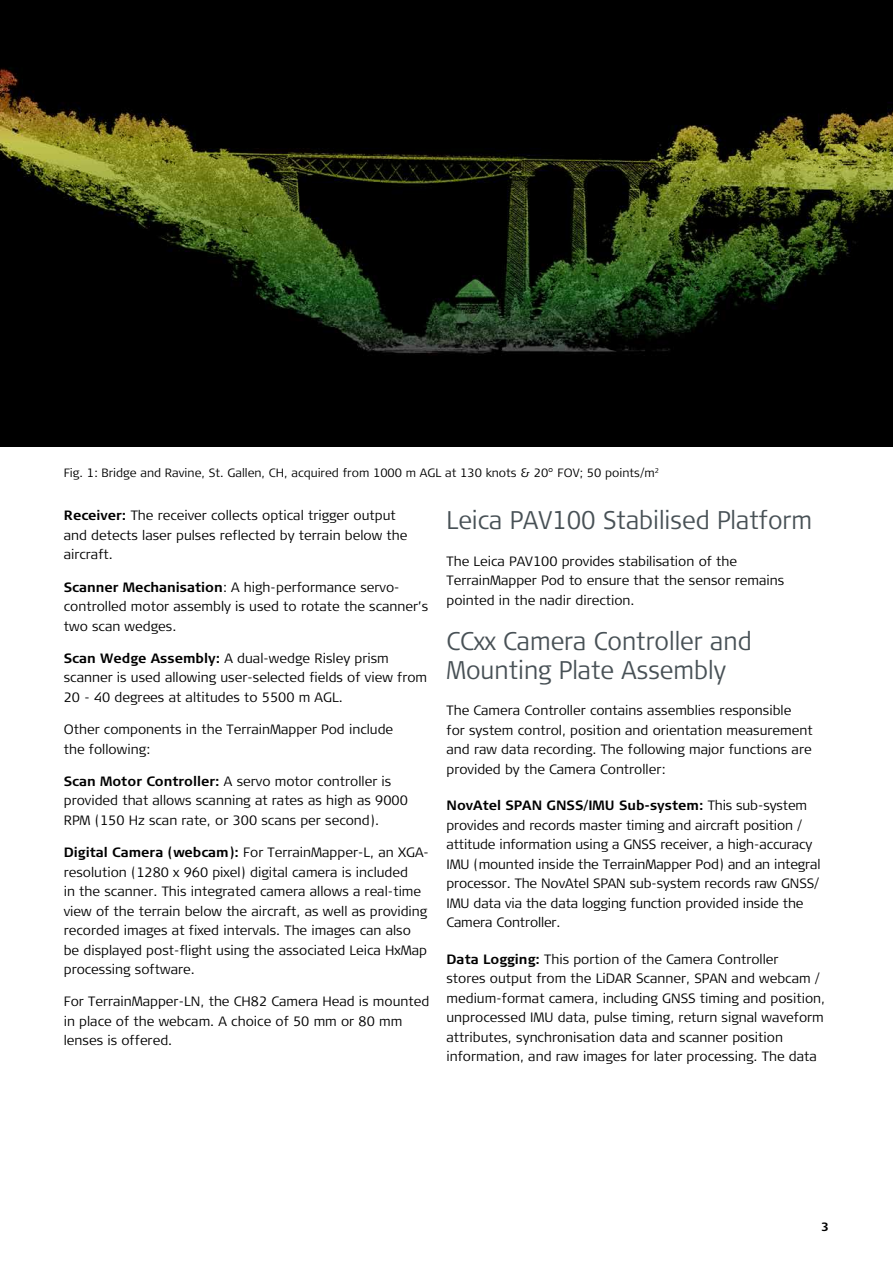
<style>
.page{position:relative;width:893px;height:1263px;background:#fff}
.page>*{position:absolute;margin:0;border:0;box-sizing:border-box;transform-origin:0 0}
.t1{font:300 25.5px/28.5px "Signa Column";color:#485156;scale:.94 1}
.t2{font:300 13.5px/19.5px "Signa Column";color:#000}
.t3{font:300 12px "Signa Column";color:#000}
.t4{font:700 12px "Signa Column";color:#000}
.s1{font-weight:700}
</style>
<div class="page">
<img style="left:0;top:0;width:893px;height:446px">
<p class="t3" style="left:64px;top:465px;width:597px">Fig. 1: Bridge and Ravine, St. Gallen, CH, acquired from 1000 m AGL at 130 knots &amp; 20° FOV; 50 points/m<sup>2</sup></p>
<p class="t2" style="left:64px;top:506px;width:345px"><span class="s1">Receiver:</span> The receiver collects optical trigger output and detects laser pulses reflected by terrain below the aircraft.</p>
<p class="t2" style="left:64px;top:577px;width:366px"><span class="s1">Scanner Mechanisation</span>: A high-performance servo&shy;controlled motor assembly is used to rotate the scanner’s two scan wedges.</p>
<p class="t2" style="left:64px;top:649px;width:365px"><span class="s1">Scan Wedge Assembly:</span> A dual-wedge Risley prism scanner is used allowing user-selected fields of view from<br>20 - 40 degrees at altitudes to 5500 m AGL.</p>
<p class="t2" style="left:64px;top:720px;width:331px">Other components in the TerrainMapper Pod include the following:</p>
<p class="t2" style="left:64px;top:771px;width:346px"><span class="s1">Scan Motor Controller:</span> A servo motor controller is provided that allows scanning at rates as high as 9000<br>RPM (150 Hz scan rate, or 300 scans per second).</p>
<p class="t2" style="left:64px;top:843px;width:367px"><span class="s1">Digital Camera (webcam):</span> For TerrainMapper-L, an XGA&shy;resolution (1280 x 960 pixel) digital camera is included<br>in the scanner. This integrated camera allows a real-time view of the terrain below the aircraft, as well as providing recorded images at fixed intervals. The images can also be displayed post-flight using the associated Leica HxMap processing software.</p>
<p class="t2" style="left:64px;top:992px;width:367px">For TerrainMapper-LN, the CH82 Camera Head is mounted in place of the webcam. A choice of 50 mm or 80 mm lenses is offered.</p>
<h1 class="t1" style="left:446px;top:507px;width:391px">Leica PAV100 Stabilised Platform</h1>
<p class="t2" style="left:446px;top:552px;width:339px">The Leica PAV100 provides stabilisation of the<br>TerrainMapper Pod to ensure that the sensor remains pointed in the nadir direction.</p>
<h1 class="t1" style="left:446px;top:628px;width:326px">CCxx Camera Controller and<br>Mounting Plate Assembly</h1>
<p class="t2" style="left:446px;top:701px;width:368px">The Camera Controller contains assemblies responsible for system control, position and orientation measurement and raw data recording. The following major functions are provided by the Camera Controller:</p>
<p class="t2" style="left:446px;top:796px;width:376px"><span class="s1">NovAtel SPAN GNSS/IMU Sub-system:</span> This sub-system provides and records master timing and aircraft position / attitude information using a GNSS receiver, a high-accuracy IMU (mounted inside the TerrainMapper Pod) and an integral processor. The NovAtel SPAN sub-system records raw GNSS/ IMU data via the data logging function provided inside the Camera Controller.</p>
<p class="t2" style="left:446px;top:949px;width:380px"><span class="s1">Data Logging:</span> This portion of the Camera Controller<br>stores output from the LiDAR Scanner, SPAN and webcam / medium-format camera, including GNSS timing and position, unprocessed IMU data, pulse timing, return signal waveform attributes, synchronisation data and scanner position information, and raw images for later processing. The data</p>
<p class="t4" style="left:821px;top:1219px;width:9px">3</p>
</div>
